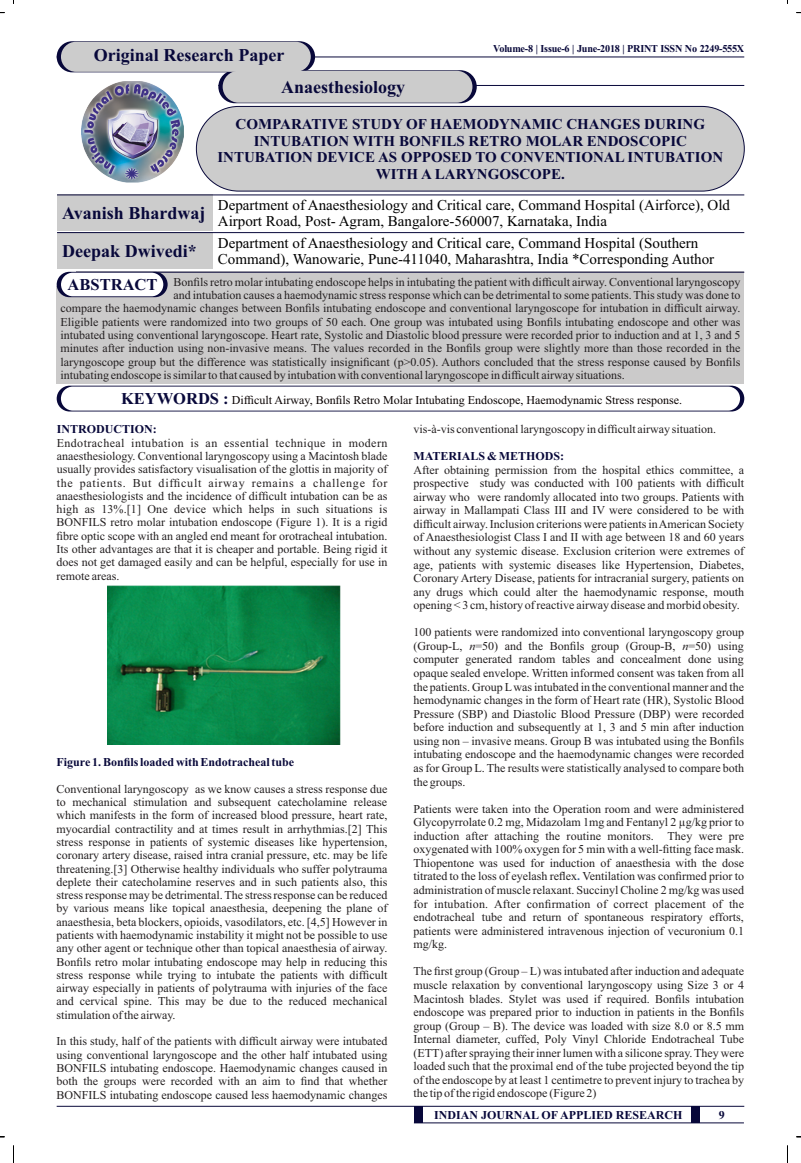
<style>
.page{position:relative;width:801px;height:1163px;background:#fff}
.page>*{position:absolute;margin:0;border:0;box-sizing:border-box;transform-origin:0 0}
.t1{font:700 18px/31.8px "Times New Roman";color:#08083a}
.t2{font:700 16.5px "Times New Roman";color:#08083a}
.t3{font:15px/16.6px "Times New Roman";color:#000}
.t4{font:700 15px/16.6px "Times New Roman";color:#08083a;text-align:center}
.t5{font:12px/13.5px "Times New Roman";color:#231f20;text-align:justify}
.t6{font:700 12px "Times New Roman";color:#08083a}
.t7{font:12px "Times New Roman";color:#0a0303}
.t8{font:700 10.5px "Times New Roman";letter-spacing:-.02em;color:#08083a}
.s1{font-weight:700;font-size:16.5px;color:#08083a}
.s2{font-style:italic}
.s3{font-weight:700;color:#365f91}
</style>
<div class="page">
<img style="left:82px;top:81px;width:101px;height:101px">
<hr style="left:57px;top:57px;width:687px;height:1px;background:#08083a">
<hr style="left:218px;top:85px;width:526px;height:1px;background:#08083a">
<div style="left:196px;top:106px;width:548px;height:85px;background:#ccc;border:1px solid #08083a;border-radius:42px"></div>
<div style="left:57px;top:195px;width:156px;height:36px;background:#ccc"></div>
<hr style="left:57px;top:194px;width:687px;height:1px;background:#08083a">
<svg style="left:218px;top:70px;width:259px;height:33px"></svg>
<svg style="left:57px;top:41px;width:258px;height:31px"></svg>
<div style="left:61px;top:42px;width:250px;height:30px;background:#ccc;border-radius:15px"></div>
<div style="left:223px;top:71px;width:249px;height:32px;background:#ccc;border-radius:16px"></div>
<hr style="left:57px;top:1105px;width:687px;height:1px;background:#08083a">
<svg style="left:57px;top:385px;width:687px;height:26px;background:#9393a9"></svg>
<div style="left:61px;top:386px;width:679px;height:24px;background:#fff;border-radius:12px"></div>
<div style="left:57px;top:272px;width:687px;height:112px;background:#cbcaca"></div>
<hr style="left:75px;top:272px;width:669px;height:1px;background:#08083a">
<svg style="left:57px;top:272px;width:9px;height:9px"></svg>
<svg style="left:57px;top:272px;width:111px;height:25px"></svg>
<div style="left:61px;top:273px;width:102px;height:23px;background:#fff;border-radius:12px"></div>
<div style="left:57px;top:232px;width:156px;height:37px;background:#ccc"></div>
<hr style="left:57px;top:232px;width:687px;height:1px;background:#08083a">
<img style="left:107px;top:585px;width:233px;height:159px">
<svg style="left:13px;top:1145px;width:1px;height:17px"></svg>
<svg style="left:787px;top:1145px;width:1px;height:17px"></svg>
<div style="left:414px;top:1106px;width:8px;height:16px;background:#08083a"></div>
<div style="left:691px;top:1106px;width:8px;height:16px;background:#08083a"></div>
<hr style="left:414px;top:1122px;width:330px;height:1px;background:#08083a">
<h1 class="t1" style="left:281px;top:41px;width:126px;text-indent:-187px">Original Research Paper<br>Anaesthesiology</h1>
<p class="t8" style="left:493px;top:44px;width:253px">Volume-8 | Issue-6 | June-2018 | PRINT ISSN No 2249-555X</p>
<p class="t4" style="left:217px;top:117px;width:507px">COMPARATIVE STUDY OF HAEMODYNAMIC CHANGES DURING INTUBATION WITH BONFILS RETRO MOLAR ENDOSCOPIC INTUBATION DEVICE AS OPPOSED TO CONVENTIONAL INTUBATION WITH A LARYNGOSCOPE.</p>
<h1 class="t1" style="left:62px;top:199px;width:145px">Avanish Bhardwaj</h1>
<p class="t3" style="left:218px;top:198px;width:513px">Department of Anaesthesiology and Critical care, Command Hospital (Airforce), Old<br>Airport Road, Post- Agram, Bangalore-560007, Karnataka, India</p>
<h1 class="t1" style="left:62px;top:237px;width:136px">Deepak Dwivedi*</h1>
<p class="t3" style="left:218px;top:236px;width:498px">Department of Anaesthesiology and Critical care, Command Hospital (Southern<br>Command), Wanowarie, Pune-411040, Maharashtra, India *Corresponding Author</p>
<p class="t5" style="left:173px;top:276px;width:569px">Bonfils retro molar intubating endoscope helps in intubating the patient with difficult airway. Conventional laryngoscopy</p>
<p class="t5" style="left:173px;top:289px;width:568px">and intubation causes a haemodynamic stress response which can be detrimental to some patients. This study was done to</p>
<p class="t5" style="left:60px;top:303px;width:681px">compare the haemodynamic changes between Bonfils intubating endoscope and conventional laryngoscope for intubation in difficult airway.</p>
<p class="t5" style="left:60px;top:316px;width:681px">Eligible patients were randomized into two groups of 50 each. One group was intubated using Bonfils intubating endoscope and other was</p>
<p class="t5" style="left:60px;top:329px;width:681px">intubated using conventional laryngoscope. Heart rate, Systolic and Diastolic blood pressure were recorded prior to induction and at 1, 3 and 5</p>
<p class="t5" style="left:60px;top:343px;width:681px">minutes after induction using non-invasive means. The values recorded in the Bonfils group were slightly more than those recorded in the</p>
<p class="t5" style="left:60px;top:356px;width:681px">laryngoscope group but the difference was statistically insignificant (p&gt;0.05). Authors concluded that the stress response caused by Bonfils</p>
<p class="t5" style="left:60px;top:369px;width:566px">intubating endoscope is similar to that caused by intubation with conventional laryngoscope in difficult airway situations.</p>
<h2 class="t2" style="left:68px;top:279px;width:91px">ABSTRACT</h2>
<p class="t7" style="left:121px;top:396px;width:563px"><span class="s1">KEYWORDS :</span> Difficult Airway, Bonfils Retro Molar Intubating Endoscope, Haemodynamic Stress response.</p>
<p class="t6" style="left:57px;top:425px;width:101px">INTRODUCTION:</p>
<p class="t5" style="left:57px;top:437px;width:332px">Endotracheal intubation is an essential technique in modern anaesthesiology. Conventional laryngoscopy using a Macintosh blade usually provides satisfactory visualisation of the glottis in majority of the patients. But difficult airway remains a challenge for anaesthesiologists and the incidence of difficult intubation can be as high as 13%.[1] One device which helps in such situations is BONFILS retro molar intubation endoscope (Figure 1). It is a rigid fibre optic scope with an angled end meant for orotracheal intubation.<br>Its other advantages are that it is cheaper and portable. Being rigid it does not get damaged easily and can be helpful, especially for use in remote areas.</p>
<p class="t6" style="left:57px;top:758px;width:239px">Figure 1. Bonfils loaded with Endotracheal tube</p>
<p class="t5" style="left:57px;top:783px;width:332px">Conventional laryngoscopy as we know causes a stress response due to mechanical stimulation and subsequent catecholamine release which manifests in the form of increased blood pressure, heart rate, myocardial contractility and at times result in arrhythmias.[2] This stress response in patients of systemic diseases like hypertension, coronary artery disease, raised intra cranial pressure, etc. may be life threatening.[3] Otherwise healthy individuals who suffer polytrauma deplete their catecholamine reserves and in such patients also, this stress response may be detrimental. The stress response can be reduced by various means like topical anaesthesia, deepening the plane of anaesthesia, beta blockers, opioids, vasodilators, etc. [4,5] However in patients with haemodynamic instability it might not be possible to use any other agent or technique other than topical anaesthesia of airway.<br>Bonfils retro molar intubating endoscope may help in reducing this stress response while trying to intubate the patients with difficult airway especially in patients of polytrauma with injuries of the face and cervical spine. This may be due to the reduced mechanical stimulation of the airway.</p>
<p class="t5" style="left:57px;top:1035px;width:332px">In this study, half of the patients with difficult airway were intubated using conventional laryngoscope and the other half intubated using BONFILS intubating endoscope. Haemodynamic changes caused in both the groups were recorded with an aim to find that whether BONFILS intubating endoscope caused less haemodynamic changes</p>
<p class="t5" style="left:413px;top:424px;width:304px">vis-à-vis conventional laryngoscopy in difficult airway situation.</p>
<p class="t6" style="left:413px;top:452px;width:152px">MATERIALS &amp; METHODS:</p>
<p class="t5" style="left:413px;top:464px;width:332px">After obtaining permission from the hospital ethics committee, a prospective study was conducted with 100 patients with difficult airway who were randomly allocated into two groups. Patients with airway in Mallampati Class III and IV were considered to be with difficult airway. Inclusion criterions were patients in American Society of Anaesthesiologist Class I and II with age between 18 and 60 years without any systemic disease. Exclusion criterion were extremes of age, patients with systemic diseases like Hypertension, Diabetes, Coronary Artery Disease, patients for intracranial surgery, patients on any drugs which could alter the haemodynamic response, mouth opening &lt; 3 cm, history of reactive airway disease and morbid obesity.</p>
<p class="t5" style="left:413px;top:626px;width:332px">100 patients were randomized into conventional laryngoscopy group (Group-L, <span class="s2">n</span>=50) and the Bonfils group (Group-B, <span class="s2">n</span>=50) using computer generated random tables and concealment done using opaque sealed envelope. Written informed consent was taken from all the patients. Group Lwas intubated in the conventional manner and the hemodynamic changes in the form of Heart rate (HR), Systolic Blood Pressure (SBP) and Diastolic Blood Pressure (DBP) were recorded before induction and subsequently at 1, 3 and 5 min after induction using non – invasive means. Group B was intubated using the Bonfils intubating endoscope and the haemodynamic changes were recorded as for Group L. The results were statistically analysed to compare both the groups.</p>
<p class="t5" style="left:413px;top:803px;width:332px">Patients were taken into the Operation room and were administered Glycopyrrolate 0.2 mg, Midazolam 1mg and Fentanyl 2 µg/kg prior to induction after attaching the routine monitors. They were pre oxygenated with 100% oxygen for 5 min with a well-fitting face mask.<br>Thiopentone was used for induction of anaesthesia with the dose titrated to the loss of eyelash reflex<span class="s3">.</span> Ventilation was confirmed prior to administration of muscle relaxant. Succinyl Choline 2 mg/kg was used for intubation. After confirmation of correct placement of the endotracheal tube and return of spontaneous respiratory efforts, patients were administered intravenous injection of vecuronium 0.1 mg/kg.</p>
<p class="t5" style="left:413px;top:965px;width:332px">The first group (Group – L) was intubated after induction and adequate muscle relaxation by conventional laryngoscopy using Size 3 or 4<br>Macintosh blades. Stylet was used if required. Bonfils intubation endoscope was prepared prior to induction in patients in the Bonfils group (Group – B). The device was loaded with size 8.0 or 8.5 mm Internal diameter, cuffed, Poly Vinyl Chloride Endotracheal Tube (ETT) after spraying their inner lumen with a silicone spray. They were loaded such that the proximal end of the tube projected beyond the tip of the endoscope by at least 1 centimetre to prevent injury to trachea by the tip of the rigid endoscope (Figure 2)</p>
<p class="t6" style="left:434px;top:1110px;width:250px">INDIAN JOURNAL OF APPLIED RESEARCH</p>
<p class="t6" style="left:719px;top:1110px;width:7px">9</p>
</div>
